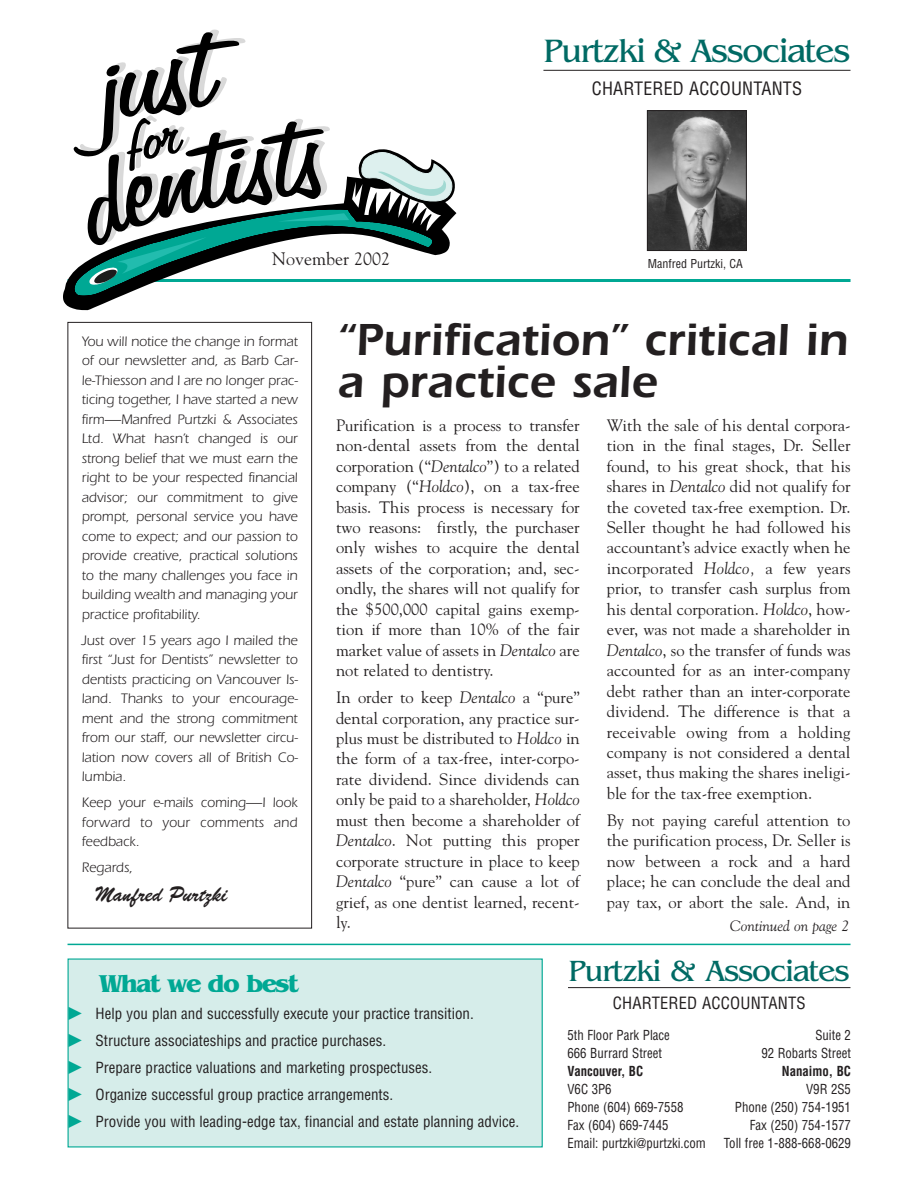
<style>
.page{position:relative;width:918px;height:1188px;background:#fff}
.page>*{position:absolute;margin:0;border:0;box-sizing:border-box;transform-origin:0 0}
.t1{font:600 46.5px/42px "Itc Eras";color:#231f20}
.t2{font:33.9px "Benguiat";letter-spacing:-.04em;color:#006a64}
.t3{font:30.6px "Benguiat";letter-spacing:-.04em;color:#006a64}
.t4{font:700 25.5px "Benguiat";letter-spacing:-.07em;color:#00a894}
.t5{font:21px "Brush Script SW";color:#231f20}
.t6{font:condensed 18px "Helvetica";letter-spacing:.01em;color:#231f20}
.t7{font:18px "Goudy";color:#231f20}
.t8{font:16.5px/20.4px "Goudy";color:#231f20;text-align:justify}
.t9{font:condensed 16.5px "Helvetica";letter-spacing:.01em;color:#231f20}
.t10{font:condensed 15px "Helvetica";color:#231f20}
.t11{font:italic 15px "Goudy";color:#231f20}
.t12{font:14.25px/19.5px "Itc Eras";color:#231f20;text-align:justify}
.t13{font:condensed 13.5px "Helvetica";color:#231f20;scale:.95 1}
.t14{font:700 condensed 13.5px "Helvetica";color:#231f20;scale:.95 1}
.t15{font:condensed 12px "Helvetica";color:#231f20}
.s1{font-family:"Goudy";font-size:16.5px}
.s2{font-style:italic}
</style>
<div class="page">
<hr style="left:68px;top:279px;width:783px;height:3px;background:#00a894">
<div style="left:68px;top:959px;width:474px;height:188px;background:#d6edea"></div>
<img style="left:649px;top:112px;width:96px;height:137px">
<div style="left:647px;top:110px;width:100px;height:141px;border:1px solid #231f20"></div>
<hr style="left:68px;top:944px;width:783px;height:1px;background:#00a894">
<hr style="left:543px;top:70px;width:307px;height:1px;background:#231f20">
<hr style="left:568px;top:987px;width:282px;height:1px;background:#231f20">
<svg style="left:63px;top:295px;width:60px;height:15px"></svg>
<div style="left:68px;top:322px;width:244px;height:606px;border:1px solid #231f20"></div>
<svg style="left:63px;top:149px;width:393px;height:146px"></svg>
<p class="t7" style="left:272px;top:252px;width:119px">November 2002</p>
<h2 class="t2" style="left:543px;top:38px;width:309px">Purtzki &amp; Associates</h2>
<p class="t6" style="left:592px;top:81px;width:212px">CHARTERED ACCOUNTANTS</p>
<p class="t15" style="left:648px;top:259px;width:96px">Manfred Purtzki, CA</p>
<p class="t12" style="left:82px;top:333px;width:218px">You will notice the change in format of our newsletter and, as Barb Car&shy;le-Thiesson and I are no longer prac&shy;ticing together, I have started a new firm<span class="s1">—</span>Manfred Purtzki &amp; Associates Ltd. What hasn’t changed is our strong belief that we must earn the right to be your respected financial advisor; our commitment to give prompt, personal service you have come to expect; and our passion to provide creative, practical solutions to the many challenges you face in building wealth and managing your practice profitability.</p>
<p class="t12" style="left:82px;top:632px;width:218px">Just over 15 years ago I mailed the first “Just for Dentists” newsletter to dentists practicing on Vancouver Is&shy;land. Thanks to your encourage&shy;ment and the strong commitment from our staff, our newsletter circu&shy;lation now covers all of British Co&shy;lumbia.</p>
<p class="t12" style="left:82px;top:794px;width:218px">Keep your e-mails coming<span class="s1">—</span>I look forward to your comments and feedback.</p>
<p class="t12" style="left:82px;top:859px;width:53px">Regards,</p>
<p class="t5" style="left:94px;top:882px;width:135px">Manfred Purtzki</p>
<h1 class="t1" style="left:338px;top:323px;width:512px">“Purification” critical in a practice sale</h1>
<p class="t8" style="left:336px;top:416px;width:245px">Purification is a process to transfer non-dental assets from the dental corporation (“<span class="s2">Dentalco</span>”) to a related company (“<span class="s2">Holdco</span>), on a tax-free basis. This process is necessary for two reasons: firstly, the purchaser only wishes to acquire the dental assets of the corporation; and, sec&shy;ondly, the shares will not qualify for the $500,000 capital gains exemp&shy;tion if more than 10% of the fair market value of assets in <span class="s2">Dentalco</span> are not related to dentistry.</p>
<p class="t8" style="left:336px;top:688px;width:245px">In order to keep <span class="s2">Dentalco</span> a “pure” dental corporation, any practice sur&shy;plus must be distributed to <span class="s2">Holdco</span> in the form of a tax-free, inter-corpo&shy;rate dividend. Since dividends can only be paid to a shareholder, <span class="s2">Holdco </span>must then become a shareholder of <span class="s2">Dentalco</span>. Not putting this proper corporate structure in place to keep <span class="s2">Dentalco</span> “pure” can cause a lot of grief, as one dentist learned, recent&shy;ly.</p>
<p class="t8" style="left:607px;top:416px;width:245px">With the sale of his dental corpora&shy;tion in the final stages, Dr. Seller found, to his great shock, that his shares in <span class="s2">Dentalco</span> did not qualify for the coveted tax-free exemption. Dr.<br>Seller thought he had followed his accountant’s advice exactly when he incorporated <span class="s2">Holdco,</span> a few years prior, to transfer cash surplus from his dental corporation. <span class="s2">Holdco</span>, how&shy;ever, was not made a shareholder in <span class="s2">Dentalco</span>, so the transfer of funds was accounted for as an inter-company debt rather than an inter-corporate dividend. The difference is that a receivable owing from a holding company is not considered a dental asset, thus making the shares ineligi&shy;ble for the tax-free exemption.</p>
<p class="t8" style="left:607px;top:811px;width:245px">By not paying careful attention to the purification process, Dr. Seller is now between a rock and a hard place; he can conclude the deal and pay tax, or abort the sale. And, in</p>
<p class="t11" style="left:730px;top:919px;width:120px">Continued on page 2</p>
<h3 class="t4" style="left:99px;top:974px;width:202px">What we do best</h3>
<p class="t10" style="left:69px;top:1008px;width:407px"><sup>-</sup> Help you plan and successfully execute your practice transition.</p>
<p class="t10" style="left:69px;top:1035px;width:319px"><sup>-</sup> Structure associateships and practice purchases.</p>
<p class="t10" style="left:69px;top:1062px;width:365px"><sup>-</sup> Prepare practice valuations and marketing prospectuses.</p>
<p class="t10" style="left:69px;top:1089px;width:326px"><sup>-</sup> Organize successful group practice arrangements.</p>
<p class="t10" style="left:69px;top:1116px;width:452px"><sup>-</sup> Provide you with leading-edge tax, financial and estate planning advice.</p>
<h3 class="t3" style="left:569px;top:959px;width:283px">Purtzki &amp; Associates</h3>
<p class="t9" style="left:613px;top:997px;width:194px">CHARTERED ACCOUNTANTS</p>
<p class="t13" style="left:568px;top:1030px;width:109px">5th Floor Park Place</p>
<p class="t13" style="left:815px;top:1030px;width:39px">Suite 2</p>
<p class="t13" style="left:568px;top:1048px;width:101px">666 Burrard Street</p>
<p class="t13" style="left:761px;top:1048px;width:96px">92 Robarts Street</p>
<p class="t14" style="left:568px;top:1066px;width:81px">Vancouver, BC</p>
<p class="t14" style="left:782px;top:1066px;width:74px">Nanaimo, BC</p>
<p class="t13" style="left:568px;top:1084px;width:48px">V6C 3P6</p>
<p class="t13" style="left:806px;top:1084px;width:49px">V9R 2S5</p>
<p class="t13" style="left:568px;top:1102px;width:124px">Phone (604) 669-7558</p>
<p class="t13" style="left:735px;top:1102px;width:124px">Phone (250) 754-1951</p>
<p class="t13" style="left:568px;top:1120px;width:108px">Fax (604) 669-7445</p>
<p class="t13" style="left:750px;top:1120px;width:108px">Fax (250) 754-1577</p>
<p class="t13" style="left:568px;top:1138px;width:147px">Email: purtzki@purtzki.com</p>
<p class="t13" style="left:724px;top:1138px;width:135px">Toll free 1-888-668-0629</p>
</div>
